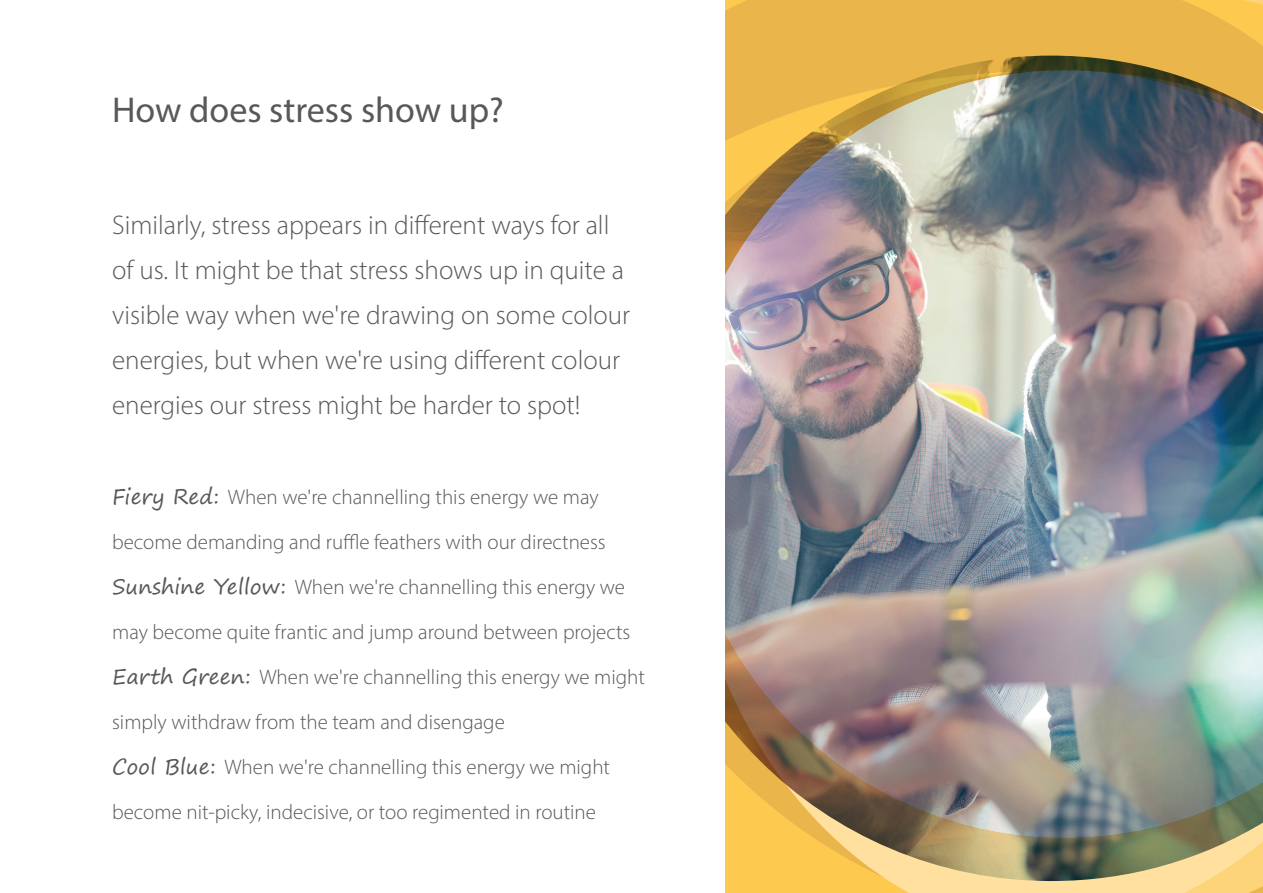
<style>
.page{position:relative;width:1263px;height:893px;background:#fff}
.page>*{position:absolute;margin:0;border:0;box-sizing:border-box;transform-origin:0 0}
.t1{font:36px "Myriad Pro";color:#57585a}
.t2{font:300 27px/45px "Myriad Pro";color:#57585a}
.t3{font:300 21px/45px "Myriad Pro";color:#57585a}
.s1{font-family:"Segoe Print";font-weight:400}
</style>
<div class="page">
<svg style="left:738px;top:881px;width:303px;height:12px;background:#fdd374"></svg>
<div style="left:725px;top:0;width:175px;height:56px;background:#eab54a"></div>
<svg style="left:900px;top:0;width:363px;height:56px;background:#ebb64a"></svg>
<svg style="left:725px;top:881px;width:13px;height:12px"></svg>
<img style="left:725px;top:56px;width:538px;height:825px">
<h1 class="t1" style="left:112px;top:87px;width:393px">How does stress show up?</h1>
<p class="t2" style="left:112px;top:202px;width:519px">Similarly, stress appears in different ways for all of us. It might be that stress shows up in quite a visible way when we're drawing on some colour energies, but when we're using different colour energies our stress might be harder to spot!</p>
<p class="t3" style="left:112px;top:474px;width:534px"><span class="s1">Fiery Red:</span> When we're channelling this energy we may become demanding and ruffle feathers with our directness <span class="s1">Sunshine Yellow:</span> When we're channelling this energy we may become quite frantic and jump around between projects <span class="s1">Earth Green:</span> When we're channelling this energy we might simply withdraw from the team and disengage<br><span class="s1">Cool Blue:</span> When we're channelling this energy we might become nit-picky, indecisive, or too regimented in routine</p>
</div>
